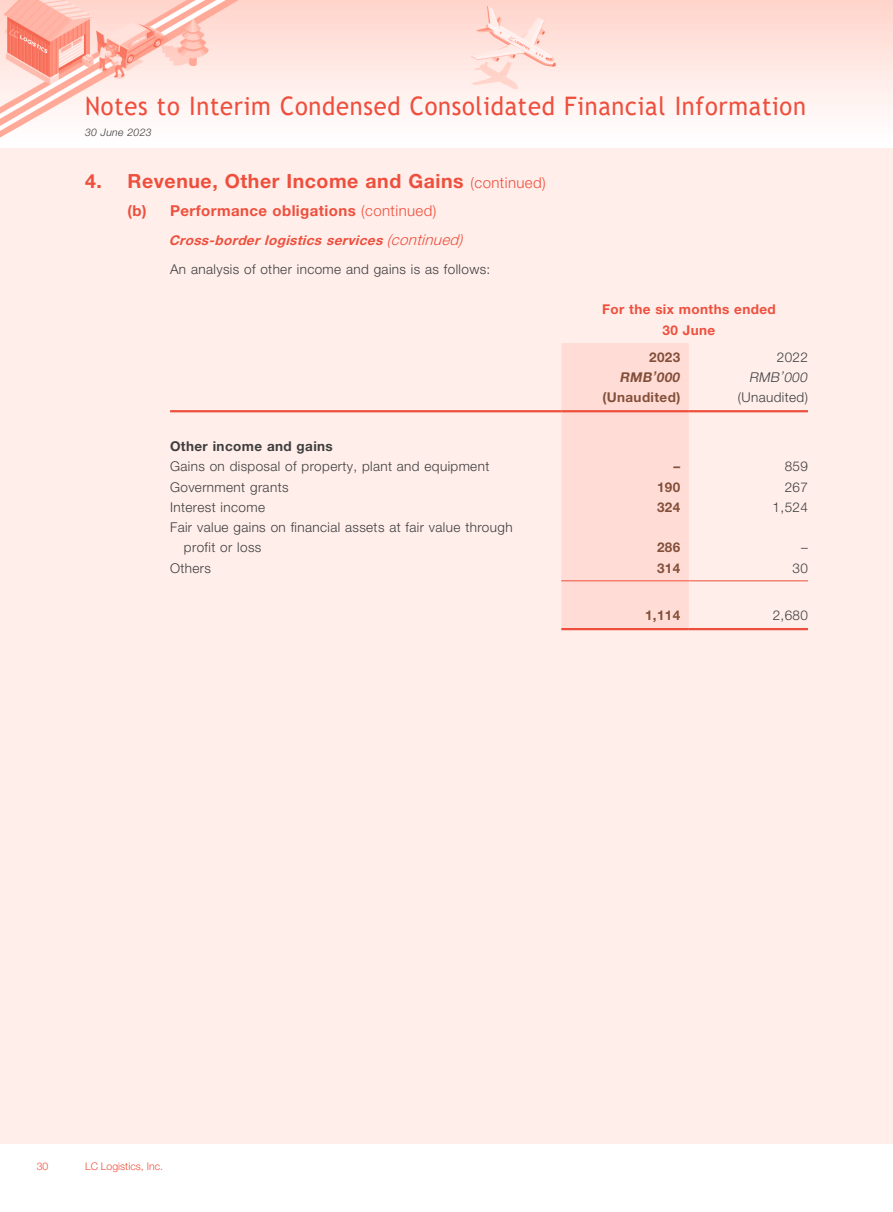
<style>
.page{position:relative;width:893px;height:1212px;background:#fff}
.page>*{position:absolute;margin:0;border:0;box-sizing:border-box;transform-origin:0 0}
.t1{font:25.5px "Trebuchet MS";letter-spacing:.03em;color:#ee4f3d;scale:.93 1}
.t2{font:700 19.5px "Helvetica Neue LT Std";letter-spacing:.03em;color:#ee4f3d}
.t3{font:700 15px "Helvetica Neue LT Std";letter-spacing:.03em;color:#ee4f3d}
.t4{font:300 13.5px/28.8px "Helvetica Neue LT Std";letter-spacing:.03em;color:#3e3e3f}
.t5{font:700 13.5px "Helvetica Neue LT Std";letter-spacing:.03em;color:#84503b}
.t6{font:700 13.5px/20.2px "Helvetica Neue LT Std";letter-spacing:.03em;color:#ee4f3d;text-align:center}
.t7{font:700 13.5px "Helvetica Neue LT Std";letter-spacing:.03em;color:#3e3e3f}
.t8{font:italic 700 13.5px "Helvetica Neue LT Std";color:#84503b}
.t9{font:italic 300 13.5px "Helvetica Neue LT Std";color:#3e3e3f}
.t10{font:300 10.5px "Helvetica Neue LT Std";color:#ee4f3d}
.t11{font:italic 300 10.5px "Helvetica Neue LT Std";letter-spacing:.03em;color:#3e3e3f}
.s1{font-weight:300;font-size:15px}
.s2{font-weight:300}
.s3{font-weight:700;font-style:italic;color:#ee4f3d}
.s4{font-style:italic;font-size:15px;color:#ee4f3d}
</style>
<div class="page">
<img style="left:0;top:0;width:893px;height:149px">
<div style="left:0;top:149px;width:893px;height:995px;background:#ffeeea"></div>
<div style="left:561px;top:343px;width:128px;height:285px;background:#ffddd6"></div>
<hr style="left:170px;top:410px;width:391px;height:2px;background:#ee4f3d">
<hr style="left:561px;top:410px;width:128px;height:2px;background:#ee4f3d">
<hr style="left:689px;top:410px;width:119px;height:2px;background:#ee4f3d">
<hr style="left:561px;top:580px;width:128px;height:1px;background:#ee4f3d">
<hr style="left:689px;top:580px;width:119px;height:1px;background:#ee4f3d">
<hr style="left:561px;top:628px;width:128px;height:2px;background:#ee4f3d">
<hr style="left:689px;top:628px;width:119px;height:2px;background:#ee4f3d">
<h1 class="t1" style="left:85px;top:90px;width:777px">Notes to Interim Condensed Consolidated Financial Information</h1>
<p class="t11" style="left:85px;top:126px;width:68px">30 June 2023</p>
<h2 class="t2" style="left:85px;top:168px;width:462px">4. Revenue, Other Income and Gains <span class="s1">(continued)</span></h2>
<p class="t3" style="left:128px;top:202px;width:310px">(b) Performance obligations <span class="s2">(continued)</span></p>
<p class="t4" style="left:169px;top:226px;width:323px"><span class="s3">Cross-borderlogistics services</span> <span class="s4">(continued)<br></span>An analysis of other income and gains is as follows:</p>
<p class="t6" style="left:602px;top:299px;width:175px">For the six months ended<br>30 June</p>
<p class="t5" style="left:649px;top:348px;width:33px">2023</p>
<p class="t4" style="left:777px;top:342px;width:33px">2022</p>
<p class="t8" style="left:619px;top:369px;width:64px">RMB’000</p>
<p class="t9" style="left:749px;top:369px;width:62px">RMB’000</p>
<p class="t5" style="left:602px;top:389px;width:80px">(Unaudited)</p>
<p class="t4" style="left:738px;top:383px;width:72px">(Unaudited)</p>
<p class="t7" style="left:170px;top:438px;width:164px">Other income and gains</p>
<p class="t4" style="left:170px;top:452px;width:321px">Gains on disposal of property, plant and equipment</p>
<p class="t5" style="left:674px;top:458px;width:8px">–</p>
<p class="t4" style="left:785px;top:452px;width:25px">859</p>
<p class="t4" style="left:170px;top:472px;width:120px">Government grants</p>
<p class="t5" style="left:657px;top:478px;width:25px">190</p>
<p class="t4" style="left:785px;top:472px;width:25px">267</p>
<p class="t4" style="left:170px;top:492px;width:96px">Interest income</p>
<p class="t5" style="left:657px;top:499px;width:25px">324</p>
<p class="t4" style="left:773px;top:492px;width:37px">1,524</p>
<p class="t4" style="left:184px;top:517px;width:330px;line-height:20.2px;text-indent:-14px">Fair value gains on financial assets at fair value through profit or loss</p>
<p class="t5" style="left:657px;top:539px;width:25px">286</p>
<p class="t4" style="left:801px;top:533px;width:8px">–</p>
<p class="t4" style="left:170px;top:553px;width:42px">Others</p>
<p class="t5" style="left:657px;top:559px;width:25px">314</p>
<p class="t4" style="left:792px;top:553px;width:17px">30</p>
<p class="t5" style="left:645px;top:607px;width:37px">1,114</p>
<p class="t4" style="left:773px;top:600px;width:37px">2,680</p>
<p class="t10" style="left:37px;top:1159px;width:13px">30</p>
<p class="t10" style="left:85px;top:1159px;width:79px">LC Logistics, Inc.</p>
</div>
